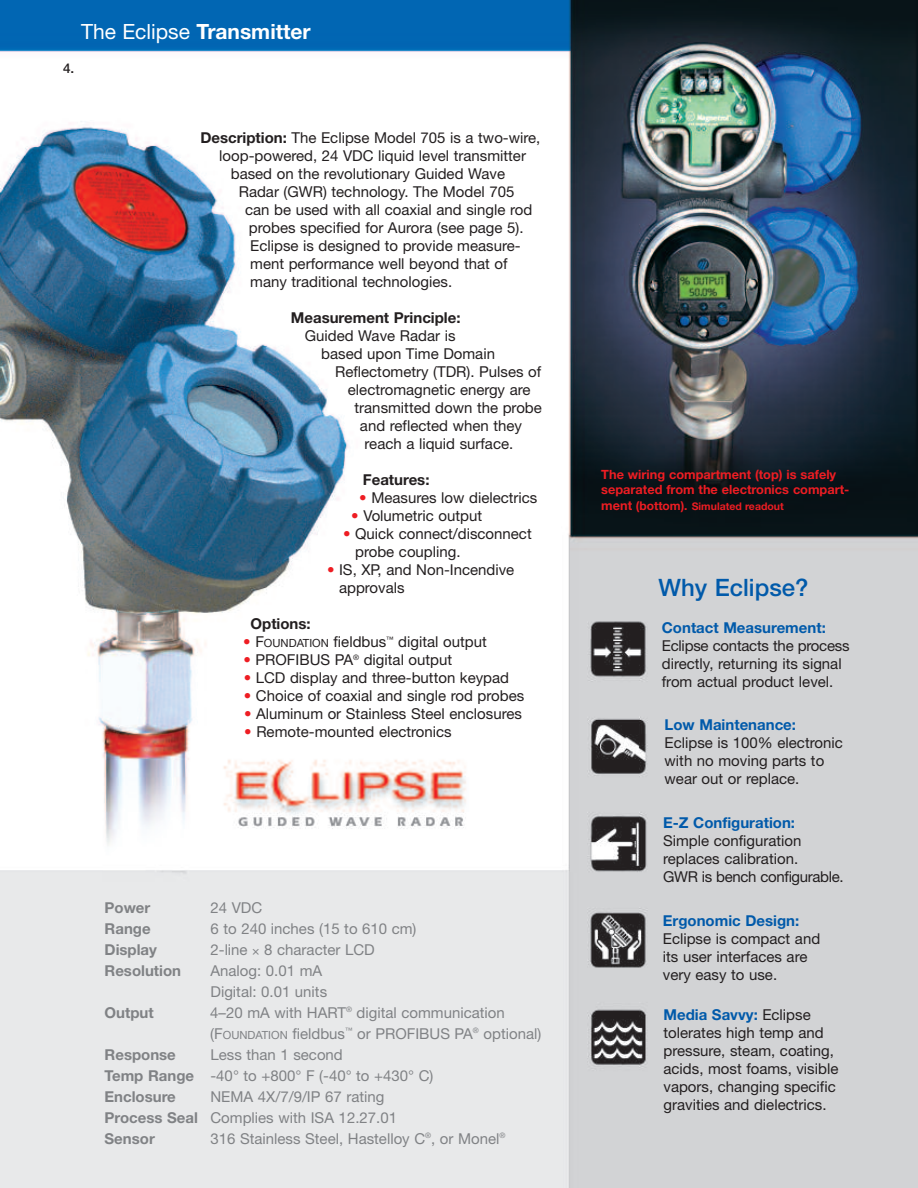
<style>
.page{position:relative;width:918px;height:1188px;background:#fff}
.page>*{position:absolute;margin:0;border:0;box-sizing:border-box;transform-origin:0 0}
.t1{font:500 24px "Helvetica Neue";color:#015aaa}
.t2{font:700 21px "Helvetica Neue";color:#fff}
.t3{font:15px/18px "Helvetica Neue";color:#231f20}
.t4{font:15px/21px "Helvetica Neue";color:#808285}
.t5{font:700 15px "Helvetica Neue";color:#015aaa}
.t6{font:700 15px "Helvetica Neue";color:#808285}
.t7{font:700 15px "Helvetica Neue";color:#231f20}
.t8{font:500 13.5px "Helvetica Neue";color:#231f20}
.t9{font:700 12.75px/15.3px "Helvetica Neue";color:#ee1d23}
.t10{font:700 10.5px "Helvetica Neue";color:#ee1d23}
.s1{font-weight:400}
.s2{font-weight:700}
.s3{color:#ee1d23}
.s4{font-size:11.25px}
.s5{font-size:12.75px}
.s6{font-size:12px}
.s7{font-weight:700;color:#015aaa}
</style>
<div class="page">
<img style="left:0;top:0;width:918px;height:1188px">
<svg style="left:253px;top:948px;width:6px;height:6px"></svg>
<h2 class="t2" style="left:81px;top:24px;width:231px"><span class="s1">The Eclipse</span> Transmitter</h2>
<p class="t8" style="left:63px;top:63px;width:13px">4.</p>
<p class="t3" style="left:200px;top:130px;width:342px"><span class="s2">Description:</span> The Eclipse Model 705 is a two-wire,</p>
<p class="t3" style="left:219px;top:148px;width:308px">loop-powered, 24 VDC liquid level transmitter</p>
<p class="t3" style="left:231px;top:166px;width:276px">based on the revolutionary Guided Wave</p>
<p class="t3" style="left:239px;top:184px;width:277px">Radar (GWR) technology. The Model 705</p>
<p class="t3" style="left:245px;top:202px;width:289px">can be used with all coaxial and single rod</p>
<p class="t3" style="left:249px;top:220px;width:276px">probes specified for Aurora (see page 5).</p>
<p class="t3" style="left:250px;top:238px;width:272px">Eclipse is designed to provide measure-</p>
<p class="t3" style="left:250px;top:256px;width:259px">ment performance well beyond that of</p>
<p class="t3" style="left:250px;top:274px;width:203px">many traditional technologies.</p>
<p class="t7" style="left:291px;top:312px;width:171px">Measurement Principle:</p>
<p class="t3" style="left:305px;top:328px;width:152px">Guided Wave Radar is</p>
<p class="t3" style="left:321px;top:346px;width:175px">based upon Time Domain</p>
<p class="t3" style="left:335px;top:364px;width:208px">Reflectometry (TDR). Pulses of</p>
<p class="t3" style="left:348px;top:382px;width:184px">electromagnetic energy are</p>
<p class="t3" style="left:355px;top:400px;width:189px">transmitted down the probe</p>
<p class="t3" style="left:360px;top:418px;width:164px">and reflected when they</p>
<p class="t3" style="left:365px;top:436px;width:150px">reach a liquid surface.</p>
<p class="t7" style="left:363px;top:474px;width:68px">Features:</p>
<p class="t3" style="left:359px;top:490px;width:180px"><span class="s3">•</span> Measures low dielectrics</p>
<p class="t3" style="left:351px;top:508px;width:132px"><span class="s3">•</span> Volumetric output</p>
<p class="t3" style="left:355px;top:526px;width:178px;text-indent:-12px"><span class="s3">•</span> Quick connect/disconnect probe coupling.</p>
<p class="t3" style="left:339px;top:562px;width:177px;text-indent:-12px"><span class="s3">•</span> IS, XP, and Non-Incendive approvals</p>
<p class="t7" style="left:251px;top:618px;width:62px">Options:</p>
<p class="t3" style="left:243px;top:634px;width:245px"><span class="s3">•</span> F<span class="s4">OUNDATION</span> fieldbus<sup>™</sup> digital output</p>
<p class="t3" style="left:243px;top:652px;width:210px"><span class="s3">•</span> PROFIBUS PA<sup>®</sup> digital output</p>
<p class="t3" style="left:244px;top:670px;width:267px"><span class="s3">•</span> LCD display and three-button keypad</p>
<p class="t3" style="left:244px;top:688px;width:282px"><span class="s3">•</span> Choice of coaxial and single rod probes</p>
<p class="t3" style="left:244px;top:706px;width:279px"><span class="s3">•</span> Aluminum or Stainless Steel enclosures</p>
<p class="t3" style="left:244px;top:724px;width:209px"><span class="s3">•</span> Remote-mounted electronics</p>
<p class="t6" style="left:105px;top:902px;width:47px">Power</p>
<p class="t4" style="left:210px;top:898px;width:53px">24 VDC</p>
<p class="t6" style="left:105px;top:923px;width:48px">Range</p>
<p class="t4" style="left:210px;top:919px;width:208px">6 to 240 inches (15 to 610 cm)</p>
<p class="t6" style="left:105px;top:944px;width:54px">Display</p>
<p class="t4" style="left:210px;top:940px;width:166px">2-line 8 character LCD</p>
<p class="t6" style="left:105px;top:965px;width:78px">Resolution</p>
<p class="t4" style="left:210px;top:961px;width:118px">Analog: 0.01 mA<br>Digital: 0.01 units</p>
<p class="t6" style="left:105px;top:1007px;width:51px">Output</p>
<p class="t4" style="left:210px;top:1003px;width:333px">4–20 mA with HART<sup>®</sup> digital communication (F<span class="s4">OUNDATION</span> fieldbus<sup>™</sup> or PROFIBUS PA<sup>®</sup> optional)</p>
<p class="t6" style="left:105px;top:1049px;width:73px">Response</p>
<p class="t4" style="left:105px;top:1045px;width:330px;text-indent:106px">Less than 1 second<br><span class="s2">Temp Range</span> -40° to +800° F (-40° to +430° C)<br><span class="s2">Enclosure</span></p>
<p class="t4" style="left:105px;top:1087px;width:294px;text-indent:106px">NEMA 4X/7/9/IP 67 rating<br><span class="s2">Process Seal</span> Complies with ISA 12.27.01<br><span class="s2">Sensor</span></p>
<p class="t4" style="left:210px;top:1129px;width:297px">316 Stainless Steel, Hastelloy C<sup>®</sup>, or Monel<sup>®</sup></p>
<p class="t9" style="left:601px;top:468px;width:250px">The wiring compartment (top) is safely separated from the electronics compart-</p>
<p class="t10" style="left:601px;top:503px;width:184px"><span class="s5">ment</span> <span class="s6">(bottom).</span> Simulated readout</p>
<h1 class="t1" style="left:658px;top:579px;width:152px">Why Eclipse?</h1>
<p class="t5" style="left:662px;top:623px;width:166px">Contact Measurement:</p>
<p class="t3" style="left:662px;top:639px;width:189px">Eclipse contacts the process directly, returning its signal from actual product level.</p>
<p class="t5" style="left:665px;top:720px;width:133px">Low Maintenance:</p>
<p class="t3" style="left:665px;top:735px;width:180px">Eclipse is 100% electronic with no moving parts to wear out or replace.</p>
<p class="t5" style="left:663px;top:817px;width:134px">E-Z Configuration:</p>
<p class="t3" style="left:663px;top:833px;width:182px">Simple configuration replaces calibration.<br>GWR is bench configurable.</p>
<p class="t5" style="left:663px;top:915px;width:138px">Ergonomic Design:</p>
<p class="t3" style="left:663px;top:931px;width:159px">Eclipse is compact and its user interfaces are very easy to use.</p>
<p class="t3" style="left:664px;top:1007px;width:176px"><span class="s7">Media Savvy:</span> Eclipse tolerates high temp and pressure, steam, coating, acids, most foams, visible vapors, changing specific gravities and dielectrics.</p>
</div>
